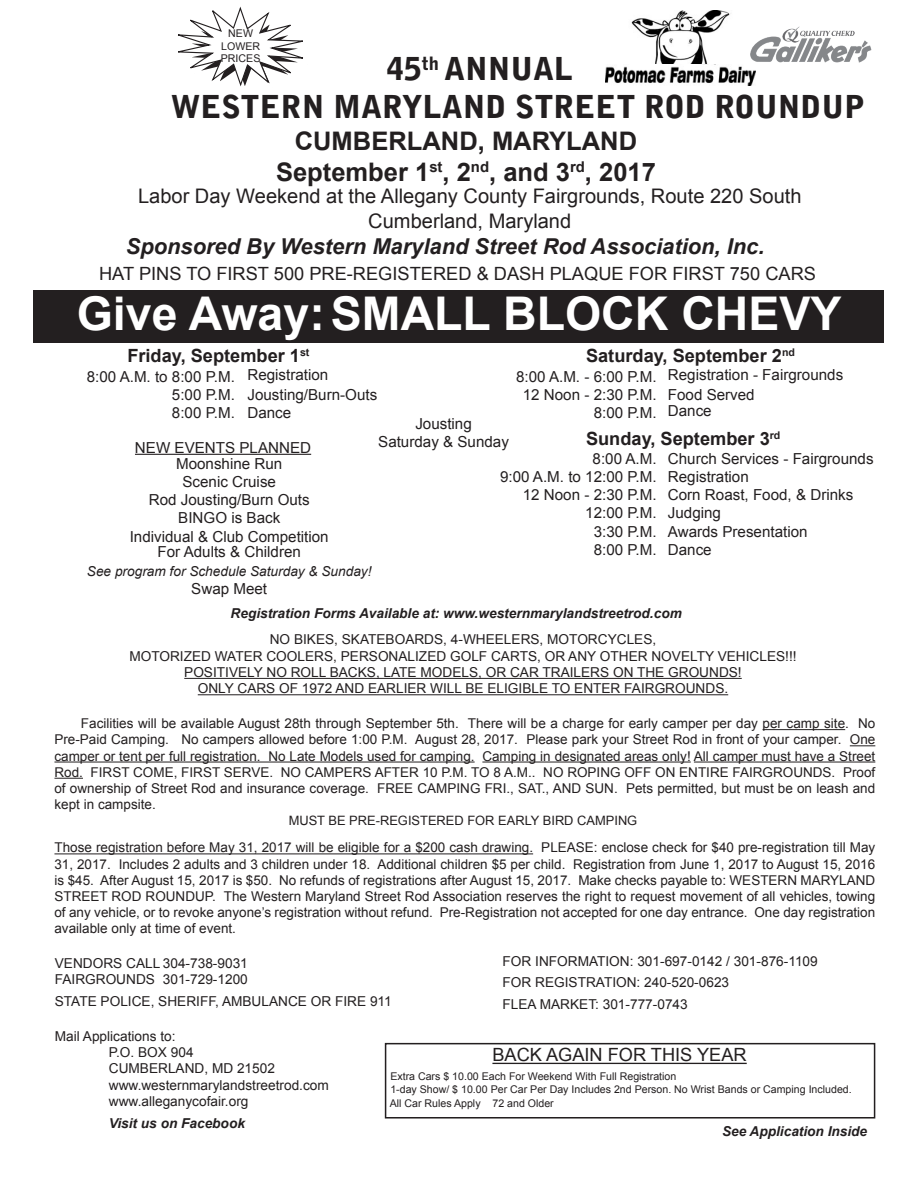
<style>
.page{position:relative;width:918px;height:1188px;background:#fff}
.page>*{position:absolute;margin:0;border:0;box-sizing:border-box;transform-origin:0 0}
.t1{font:700 46.5px "Arial";color:#fff}
.t2{font:900 31.5px "Bell Gothic Std";color:#231f20}
.t3{font:700 25.5px "Arial";color:#231f20}
.t4{font:italic 700 21.9px "Arial";color:#231f20}
.t5{font:20.1px "Arial";color:#231f20}
.t6{font:18.3px "Arial";color:#231f20}
.t7{font:700 18.15px "Arial";color:#231f20}
.t8{font:18.15px "Arial";color:#231f20}
.t9{font:15.15px "Arial";color:#231f20}
.t10{font:13.65px "Arial";color:#231f20}
.t11{font:italic 700 13.65px "Arial";color:#231f20}
.t12{font:italic 13.65px "Arial";color:#231f20}
.t13{font:13.5px/16.2px "Arial";color:#231f20;text-align:justify}
.t14{font:12.9px "Arial";color:#231f20}
.t15{font:10.65px "Arial";color:#231f20}
</style>
<div class="page">
<div style="left:33px;top:291px;width:851px;height:52px;background:#231f20"></div>
<hr style="left:135px;top:454px;width:176px;height:1px;background:#231f20">
<hr style="left:184px;top:678px;width:558px;height:1px;background:#231f20">
<hr style="left:198px;top:694px;width:530px;height:1px;background:#231f20">
<hr style="left:54px;top:853px;width:479px;height:1px;background:#231f20">
<hr style="left:492px;top:1063px;width:255px;height:1px;background:#231f20">
<img style="left:751px;top:26px;width:121px;height:37px">
<img style="left:631px;top:11px;width:100px;height:52px">
<img style="left:606px;top:66px;width:150px;height:20px">
<svg style="left:178px;top:6px;width:125px;height:81px"></svg>
<hr style="left:763px;top:729px;width:82px;height:1px;background:#231f20">
<svg style="left:850px;top:745px;width:25px;height:1px"></svg>
<hr style="left:54px;top:762px;width:421px;height:1px;background:#231f20">
<hr style="left:482px;top:762px;width:209px;height:1px;background:#231f20">
<hr style="left:694px;top:762px;width:181px;height:1px;background:#231f20">
<svg style="left:54px;top:778px;width:29px;height:1px"></svg>
<div style="left:385px;top:1043px;width:490px;height:76px;border:2px solid #231f20"></div>
<p class="t15" style="left:228px;top:26px;width:26px">NEW</p>
<p class="t15" style="left:221px;top:39px;width:40px">LOWER</p>
<p class="t15" style="left:221px;top:52px;width:41px">PRICES</p>
<p class="t2" style="left:387px;top:50px;width:188px">45<sup>th</sup> ANNUAL</p>
<p class="t2" style="left:171px;top:88px;width:696px">WESTERN MARYLAND STREET ROD ROUNDUP</p>
<p class="t3" style="left:295px;top:124px;width:344px">CUMBERLAND, MARYLAND</p>
<p class="t3" style="left:276px;top:155px;width:381px">September 1<sup>st</sup>, 2<sup>nd</sup>, and 3<sup>rd</sup>, 2017</p>
<p class="t5" style="left:138px;top:183px;width:665px">Labor Day Weekend at the Allegany County Fairgrounds, Route 220 South</p>
<p class="t5" style="left:368px;top:207px;width:204px">Cumberland, Maryland</p>
<p class="t4" style="left:126px;top:232px;width:640px">Sponsored By Western Maryland Street Rod Association, Inc.</p>
<p class="t6" style="left:99px;top:261px;width:718px">HAT PINS TO FIRST 500 PRE-REGISTERED &amp; DASH PLAQUE FOR FIRST 750 CARS</p>
<p class="t1" style="left:77px;top:283px;width:766px">Give Away:SMALL BLOCK CHEVY</p>
<p class="t7" style="left:127px;top:344px;width:184px">Friday, September 1<sup>st</sup></p>
<p class="t9" style="left:87px;top:366px;width:150px">8:00 A.M. to 8:00 P.M.</p>
<p class="t9" style="left:172px;top:385px;width:64px">5:00 P.M.</p>
<p class="t9" style="left:172px;top:403px;width:64px">8:00 P.M.</p>
<p class="t7" style="left:586px;top:344px;width:210px">Saturday, September 2<sup>nd</sup></p>
<p class="t9" style="left:516px;top:366px;width:142px">8:00 A.M. - 6:00 P.M.</p>
<p class="t9" style="left:523px;top:385px;width:135px">12 Noon - 2:30 P.M.</p>
<p class="t9" style="left:594px;top:403px;width:64px">8:00 P.M.</p>
<p class="t9" style="left:247px;top:365px;width:82px">Registration</p>
<p class="t9" style="left:247px;top:385px;width:131px">Jousting/Burn-Outs</p>
<p class="t9" style="left:247px;top:403px;width:45px">Dance</p>
<p class="t9" style="left:668px;top:365px;width:177px">Registration - Fairgrounds</p>
<p class="t9" style="left:668px;top:385px;width:88px">Food Served</p>
<p class="t9" style="left:668px;top:401px;width:45px">Dance</p>
<p class="t9" style="left:415px;top:414px;width:58px">Jousting</p>
<p class="t9" style="left:378px;top:432px;width:132px">Saturday &amp; Sunday</p>
<p class="t7" style="left:586px;top:427px;width:196px">Sunday, September 3<sup>rd</sup></p>
<p class="t9" style="left:593px;top:448px;width:66px">8:00 A.M.</p>
<p class="t9" style="left:500px;top:467px;width:158px">9:00 A.M. to 12:00 P.M.</p>
<p class="t9" style="left:523px;top:485px;width:135px">12 Noon - 2:30 P.M.</p>
<p class="t9" style="left:585px;top:503px;width:73px">12:00 P.M.</p>
<p class="t9" style="left:594px;top:521px;width:64px">3:30 P.M.</p>
<p class="t9" style="left:594px;top:540px;width:64px">8:00 P.M.</p>
<p class="t9" style="left:135px;top:437px;width:178px">NEW EVENTS PLANNED</p>
<p class="t9" style="left:176px;top:454px;width:108px">Moonshine Run</p>
<p class="t9" style="left:182px;top:472px;width:95px">Scenic Cruise</p>
<p class="t9" style="left:149px;top:490px;width:163px">Rod Jousting/Burn Outs</p>
<p class="t9" style="left:178px;top:508px;width:104px">BINGO is Back</p>
<p class="t9" style="left:130px;top:526px;width:201px">Individual &amp; Club Competition</p>
<p class="t9" style="left:158px;top:542px;width:145px">For Adults &amp; Children</p>
<p class="t12" style="left:87px;top:563px;width:286px">See program for Schedule Saturday &amp; Sunday!</p>
<p class="t9" style="left:191px;top:579px;width:77px">Swap Meet</p>
<p class="t9" style="left:668px;top:448px;width:207px">Church Services - Fairgrounds</p>
<p class="t9" style="left:668px;top:467px;width:82px">Registration</p>
<p class="t9" style="left:668px;top:485px;width:187px">Corn Roast, Food, &amp; Drinks</p>
<p class="t9" style="left:668px;top:503px;width:55px">Judging</p>
<p class="t9" style="left:668px;top:521px;width:141px">Awards Presentation</p>
<p class="t9" style="left:668px;top:540px;width:45px">Dance</p>
<p class="t11" style="left:231px;top:604px;width:453px">Registration Forms Available at: www.westernmarylandstreetrod.com</p>
<p class="t10" style="left:270px;top:630px;width:388px">NO BIKES, SKATEBOARDS, 4-WHEELERS, MOTORCYCLES,</p>
<p class="t10" style="left:129px;top:647px;width:669px">MOTORIZED WATER COOLERS, PERSONALIZED GOLF CARTS, OR ANY OTHER NOVELTY VEHICLES!!!</p>
<p class="t10" style="left:184px;top:663px;width:559px">POSITIVELY NO ROLL BACKS, LATE MODELS, OR CAR TRAILERS ON THE GROUNDS!</p>
<p class="t10" style="left:198px;top:680px;width:532px">ONLY CARS OF 1972 AND EARLIER WILL BE ELIGIBLE TO ENTER FAIRGROUNDS.</p>
<p class="t13" style="left:54px;top:716px;width:822px;text-indent:27px">Facilities will be available August 28th through September 5th. There will be a charge for early camper per day per camp site. No Pre-Paid Camping. No campers allowed before 1:00 P.M. August 28, 2017. Please park your Street Rod in front of your camper. One camper or tent per full registration. No Late Models used for camping. Camping in designated areas only! All camper must have a Street Rod. FIRST COME, FIRST SERVE. NO CAMPERS AFTER 10 P.M. TO 8 A.M.. NO ROPING OFF ON ENTIRE FAIRGROUNDS. Proof of ownership of Street Rod and insurance coverage. FREE CAMPING FRI., SAT., AND SUN. Pets permitted, but must be on leash and kept in campsite.</p>
<p class="t14" style="left:289px;top:812px;width:350px">MUST BE PRE-REGISTERED FOR EARLY BIRD CAMPING</p>
<p class="t13" style="left:54px;top:840px;width:822px">Those registration before May 31, 2017 will be eligible for a $200 cash drawing. PLEASE: enclose check for $40 pre-registration till May 31, 2017. Includes 2 adults and 3 children under 18. Additional children $5 per child. Registration from June 1, 2017 to August 15, 2016 is $45. After August 15, 2017 is $50. No refunds of registrations after August 15, 2017. Make checks payable to: WESTERN MARYLAND STREET ROD ROUNDUP. The Western Maryland Street Rod Association reserves the right to request movement of all vehicles, towing of any vehicle, or to revoke anyone’s registration without refund. Pre-Registration not accepted for one day entrance. One day registration available only at time of event.</p>
<p class="t10" style="left:55px;top:954px;width:195px">VENDORS CALL 304-738-9031</p>
<p class="t10" style="left:55px;top:970px;width:195px">FAIRGROUNDS 301-729-1200</p>
<p class="t10" style="left:55px;top:992px;width:338px">STATE POLICE, SHERIFF, AMBULANCE OR FIRE 911</p>
<p class="t10" style="left:503px;top:953px;width:317px">FOR INFORMATION: 301-697-0142 / 301-876-1109</p>
<p class="t10" style="left:503px;top:974px;width:228px">FOR REGISTRATION: 240-520-0623</p>
<p class="t10" style="left:503px;top:995px;width:187px">FLEA MARKET: 301-777-0743</p>
<p class="t10" style="left:55px;top:1027px;width:122px">Mail Applications to:</p>
<p class="t10" style="left:109px;top:1043px;width:86px">P.O. BOX 904</p>
<p class="t10" style="left:109px;top:1060px;width:168px">CUMBERLAND, MD 21502</p>
<p class="t10" style="left:109px;top:1076px;width:222px">www.westernmarylandstreetrod.com</p>
<p class="t10" style="left:109px;top:1093px;width:141px">www.alleganycofair.org</p>
<p class="t11" style="left:109px;top:1114px;width:138px">Visit us on Facebook</p>
<p class="t8" style="left:492px;top:1043px;width:256px">BACK AGAIN FOR THIS YEAR</p>
<p class="t15" style="left:390px;top:1069px;width:288px">Extra Cars $ 10.00 Each For Weekend With Full Registration</p>
<p class="t15" style="left:390px;top:1083px;width:463px">1-day Show/ $ 10.00 Per Car Per Day Includes 2nd Person. No Wrist Bands or Camping Included.</p>
<p class="t15" style="left:390px;top:1096px;width:166px">All Car Rules Apply 72 and Older</p>
<p class="t11" style="left:722px;top:1122px;width:147px">See Application Inside</p>
</div>
